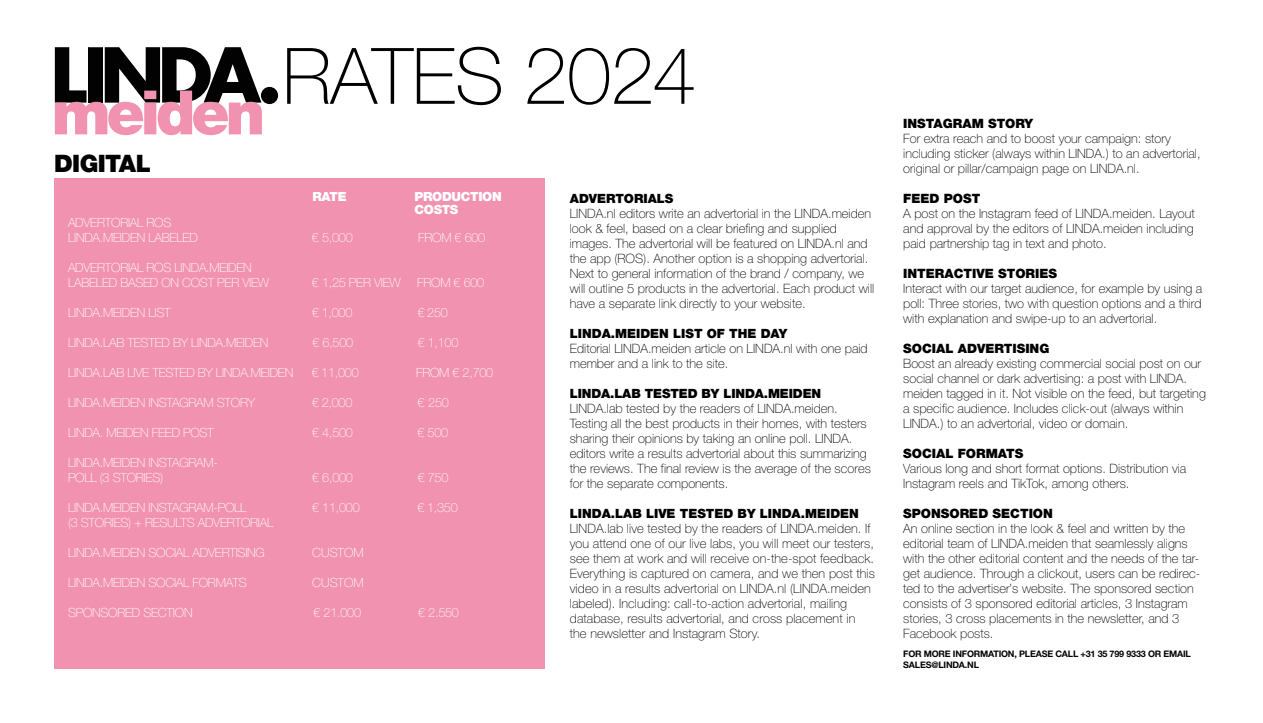
<style>
.page{position:relative;width:1263px;height:723px;background:#fff}
.page>*{position:absolute;margin:0;border:0;box-sizing:border-box;transform-origin:0 0}
.t1{font:100 78px "Helvetica Neue LT";letter-spacing:-.01em;color:#000}
.t2{font:900 24.15px "Helvetica Neue LT";letter-spacing:-.025em;color:#020203}
.t3{font:100 12.9px/15px "Helvetica Neue LT";color:#000}
.t4{font:900 12.9px "Helvetica Neue LT";color:#000}
.t5{font:900 12.75px "Helvetica Neue LT";color:#000}
.t6{font:100 12.6px/15px "Helvetica Neue LT";letter-spacing:-.02em;color:#fff}
.t7{font:900 12.6px/13.6px "Helvetica Neue LT";letter-spacing:-.025em;color:#fff}
.t8{font:700 9px/10.5px "Helvetica Neue LT";letter-spacing:-.02em;color:#020203}
.s1{font-size:79.5px}
</style>
<div class="page">
<div style="left:261px;top:87px;width:17px;height:17px;background:#020203;border-radius:50%"></div>
<svg style="left:55px;top:47px;width:207px;height:88px"></svg>
<div style="left:54px;top:179px;width:490px;height:490px;background:#f192b0"></div>
<h2 class="t2" style="left:54px;top:149px;width:98px">DIGITAL</h2>
<h1 class="t1" style="left:282px;top:31px;width:416px">RATES <span class="s1">2024</span></h1>
<p class="t6" style="left:68px;top:215px;width:131px">ADVERTORIAL ROS<br>LINDA.MEIDEN LABELED</p>
<p class="t6" style="left:68px;top:260px;width:203px">ADVERTORIAL ROS LINDA.MEIDEN<br>LABELED BASED ON COST PER VIEW</p>
<p class="t7" style="left:313px;top:189px;width:36px">RATE</p>
<p class="t7" style="left:415px;top:189px;width:89px">PRODUCTION<br>COSTS</p>
<p class="t6" style="left:312px;top:230px;width:42px">€ 5,000</p>
<p class="t6" style="left:418px;top:230px;width:69px">FROM € 600</p>
<p class="t6" style="left:312px;top:275px;width:90px">€ 1,25 PER VIEW</p>
<p class="t6" style="left:417px;top:275px;width:69px">FROM € 600</p>
<p class="t6" style="left:68px;top:305px;width:104px">LINDA.MEIDEN LIST</p>
<p class="t6" style="left:312px;top:305px;width:42px">€ 1,000</p>
<p class="t6" style="left:418px;top:305px;width:32px">€ 250</p>
<p class="t6" style="left:68px;top:335px;width:202px">LINDA.LAB TESTED BY LINDA.MEIDEN</p>
<p class="t6" style="left:312px;top:335px;width:42px">€ 6,500</p>
<p class="t6" style="left:418px;top:335px;width:42px">€ 1,100</p>
<p class="t6" style="left:68px;top:365px;width:227px">LINDA.LAB LIVE TESTED BY LINDA.MEIDEN</p>
<p class="t6" style="left:312px;top:365px;width:49px">€ 11,000</p>
<p class="t6" style="left:416px;top:365px;width:79px">FROM € 2,700</p>
<p class="t6" style="left:68px;top:395px;width:188px">LINDA.MEIDEN INSTAGRAM STORY</p>
<p class="t6" style="left:312px;top:395px;width:42px">€ 2,000</p>
<p class="t6" style="left:417px;top:395px;width:33px">€ 250</p>
<p class="t6" style="left:68px;top:425px;width:147px">LINDA. MEIDEN FEED POST</p>
<p class="t6" style="left:312px;top:425px;width:42px">€ 4,500</p>
<p class="t6" style="left:417px;top:425px;width:32px">€ 500</p>
<p class="t6" style="left:68px;top:455px;width:151px">LINDA.MEIDEN INSTAGRAM-<br>POLL (3 STORIES)</p>
<p class="t6" style="left:312px;top:470px;width:42px">€ 6,000</p>
<p class="t6" style="left:418px;top:470px;width:32px">€ 750</p>
<p class="t6" style="left:68px;top:500px;width:180px">LINDA.MEIDEN INSTAGRAM-POLL</p>
<p class="t6" style="left:312px;top:500px;width:49px">€ 11,000</p>
<p class="t6" style="left:417px;top:500px;width:42px">€ 1,350</p>
<p class="t6" style="left:68px;top:515px;width:207px">(3 STORIES) + RESULTS ADVERTORIAL</p>
<p class="t6" style="left:68px;top:545px;width:198px">LINDA.MEIDEN SOCIAL ADVERTISING</p>
<p class="t6" style="left:312px;top:545px;width:53px">CUSTOM</p>
<p class="t6" style="left:68px;top:575px;width:180px">LINDA.MEIDEN SOCIAL FORMATS</p>
<p class="t6" style="left:312px;top:575px;width:53px">CUSTOM</p>
<p class="t6" style="left:68px;top:605px;width:126px">SPONSORED SECTION</p>
<p class="t6" style="left:313px;top:605px;width:49px">€ 21.000</p>
<p class="t6" style="left:418px;top:605px;width:42px">€ 2.550</p>
<p class="t5" style="left:570px;top:191px;width:105px">ADVERTORIALS</p>
<p class="t3" style="left:570px;top:206px;width:306px">LINDA.nl editors write an advertorial in the LINDA.meiden look &amp; feel, based on a clear briefing and supplied images. The advertorial will be featured on LINDA.nl and the app (ROS). Another option is a shopping advertorial.<br>Next to general information of the brand / company, we will outline 5 products in the advertorial. Each product will have a separate link directly to your website.</p>
<p class="t5" style="left:570px;top:326px;width:219px">LINDA.MEIDEN LIST OF THE DAY</p>
<p class="t3" style="left:570px;top:341px;width:299px">Editorial LINDA.meiden article on LINDA.nl with one paid member and a link to the site.</p>
<p class="t5" style="left:570px;top:386px;width:253px">LINDA.LAB TESTED BY LINDA.MEIDEN</p>
<p class="t3" style="left:570px;top:401px;width:303px">LINDA.lab tested by the readers of LINDA.meiden.<br>Testing all the best products in their homes, with testers sharing their opinions by taking an online poll. LINDA. editors write a results advertorial about this summarizing the reviews. The final review is the average of the scores for the separate components.</p>
<p class="t5" style="left:570px;top:506px;width:291px">LINDA.LAB LIVE TESTED BY LINDA.MEIDEN</p>
<p class="t3" style="left:570px;top:521px;width:307px">LINDA.lab live tested by the readers of LINDA.meiden. If you attend one of our live labs, you will meet our testers, see them at work and will receive on-the-spot feedback.<br>Everything is captured on camera, and we then post this video in a results advertorial on LINDA.nl (LINDA.meiden labeled). Including: call-to-action advertorial, mailing database, results advertorial, and cross placement in the newsletter and Instagram Story.</p>
<p class="t4" style="left:903px;top:116px;width:131px">INSTAGRAM STORY</p>
<p class="t3" style="left:903px;top:131px;width:299px">For extra reach and to boost your campaign: story including sticker (always within LINDA.) to an advertorial, original or pillar/campaign page on LINDA.nl.</p>
<p class="t4" style="left:903px;top:191px;width:79px">FEED POST</p>
<p class="t3" style="left:903px;top:206px;width:293px;text-align:justify">A post on the Instagram feed of LINDA.meiden. Layout and approval by the editors of LINDA.meiden including paid partnership tag in text and photo.</p>
<p class="t4" style="left:903px;top:266px;width:155px">INTERACTIVE STORIES</p>
<p class="t3" style="left:903px;top:281px;width:301px;text-align:justify">Interact with our target audience, for example by using a poll: Three stories, two with question options and a third with explanation and swipe-up to an advertorial.</p>
<p class="t4" style="left:903px;top:341px;width:148px">SOCIAL ADVERTISING</p>
<p class="t3" style="left:903px;top:356px;width:304px">Boost an already existing commercial social post on our social channel or dark advertising: a post with LINDA. meiden tagged in it. Not visible on the feed, but targeting a specific audience. Includes click-out (always within LINDA.) to an advertorial, video or domain.</p>
<p class="t4" style="left:903px;top:445px;width:122px">SOCIAL FORMATS</p>
<p class="t3" style="left:903px;top:461px;width:285px">Various long and short format options. Distribution via<br>Instagram reels and TikTok, among others.</p>
<p class="t4" style="left:903px;top:505px;width:151px">SPONSORED SECTION</p>
<p class="t3" style="left:903px;top:521px;width:299px">An online section in the look &amp; feel and written by the editorial team of LINDA.meiden that seamlessly aligns with the other editorial content and the needs of the tar&shy;get audience. Through a clickout, users can be redirec&shy;ted to the advertiser’s website. The sponsored section consists of 3 sponsored editorial articles, 3 Instagram stories, 3 cross placements in the newsletter, and 3<br>Facebook posts.</p>
<p class="t8" style="left:903px;top:648px;width:289px">FOR MORE INFORMATION, PLEASE CALL +31 35 799 9333 OR EMAIL<br>SALES@LINDA.NL</p>
</div>
